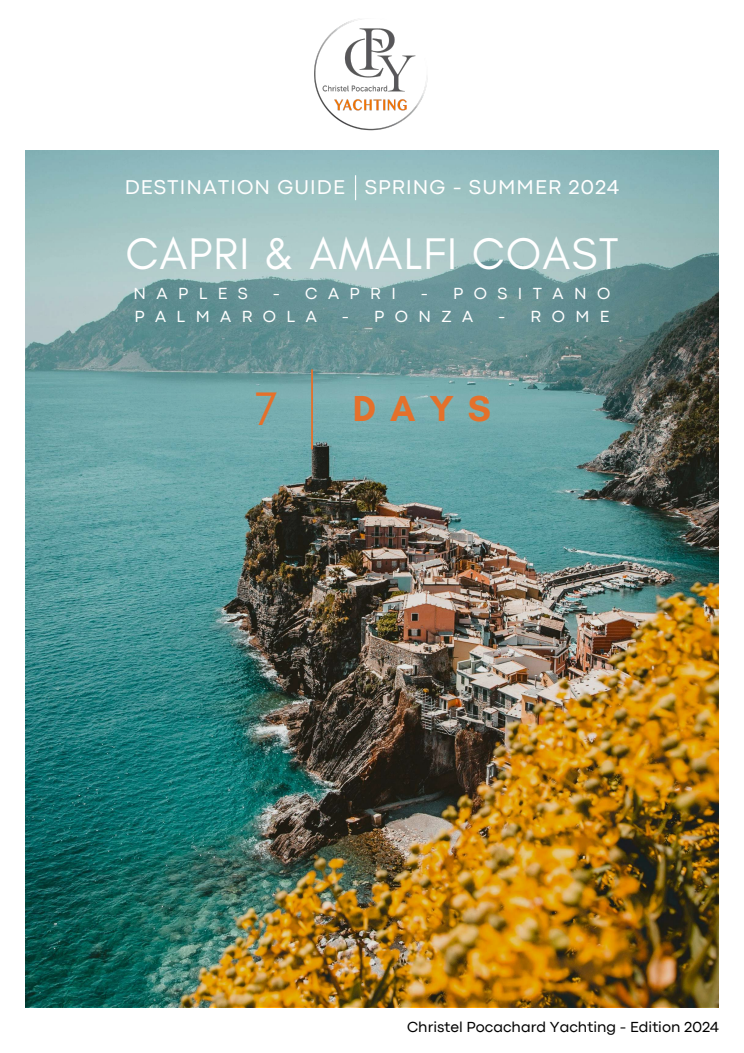
<style>
.page{position:relative;width:744px;height:1053px;background:#fff}
.page>*{position:absolute;margin:0;border:0;box-sizing:border-box;transform-origin:0 0}
.t1{font:48px "Glacial Indifference";color:#e5702a}
.t2{font:45.12px "Glacial Indifference";letter-spacing:.025em;color:#fff}
.t3{font:700 36.8px "Glacial Indifference";color:#e5702a}
.t4{font:20.8px "Codec Pro";letter-spacing:.05em;color:#fff}
.t5{font:16.8px "Codec Pro";letter-spacing:.625em;color:#fff}
.t6{font:15.2px "Codec Pro";color:#000}
</style>
<div class="page">
<img style="left:26px;top:150px;width:693px;height:856px">
<hr style="left:311px;top:369px;width:2px;height:80px;background:#e5702a">
<svg style="left:355px;top:175px;width:1px;height:25px"></svg>
<img style="left:315px;top:19px;width:113px;height:112px">
<p class="t4" style="left:125px;top:180px;width:496px">DESTINATION GUIDE SPRING - SUMMER 2024</p>
<h2 class="t2" style="left:125px;top:226px;width:495px">CAPRI &amp; AMALFI COAST</h2>
<p class="t5" style="left:134px;top:287px;width:116px">NAPLES</p>
<p class="t5" style="left:273px;top:287px;width:124px">- CAPRI</p>
<p class="t5" style="left:421px;top:287px;width:191px">- POSITANO</p>
<p class="t5" style="left:134px;top:310px;width:184px">PALMAROLA</p>
<p class="t5" style="left:342px;top:310px;width:133px">- PONZA</p>
<p class="t5" style="left:498px;top:310px;width:113px">- ROME</p>
<h1 class="t1" style="left:255px;top:379px;width:25px">7</h1>
<h3 class="t3" style="left:353px;top:385px;width:140px">DAYS</h3>
<p class="t6" style="left:407px;top:1021px;width:313px">Christel Pocachard Yachting - Edition 2024</p>
</div>
